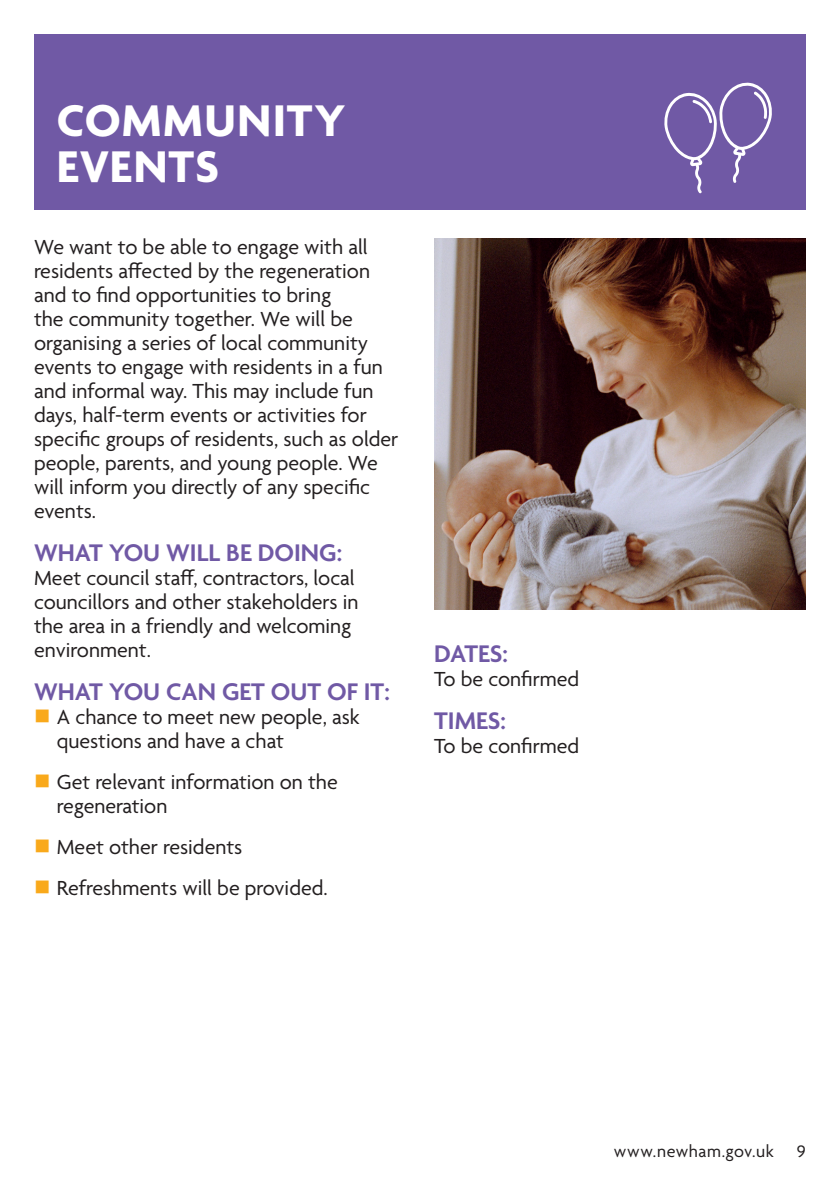
<style>
.page{position:relative;width:840px;height:1191px;background:#fff}
.page>*{position:absolute;margin:0;border:0;box-sizing:border-box;transform-origin:0 0}
._2nd_head{font:700 48px/46px "Agenda";letter-spacing:.025em;color:#fff}
._3RD_SUB{font:600 26px "Agenda";color:#7059a5}
.Body{font:22px/24px "Agenda";color:#231f20}
.t1{font:18px "Agenda";letter-spacing:.03em;color:#231f20}
</style>
<div class="page">
<div style="left:34px;top:34px;width:771px;height:176px;background:#7059a5"></div>
<img style="left:434px;top:238px;width:371px;height:371px">
<svg style="left:664px;top:82px;width:108px;height:111px"></svg>
<p class="_2nd_head" style="left:57px;top:101px;width:290px">COMMUNITY<br>EVENTS</p>
<p class="Body" style="left:34px;top:236px;width:365px">We want to be able to engage with all residents affected by the regeneration and to find opportunities to bring<br>the community together. We will be organising a series of local community events to engage with residents in a fun and informal way. This may include fun days, half-term events or activities for specific groups of residents, such as older people, parents, and young people. We will inform you directly of any specific events.</p>
<p class="_3RD_SUB" style="left:34px;top:539px;width:309px">WHAT YOU WILL BE DOING:</p>
<p class="Body" style="left:34px;top:567px;width:326px">Meet council staff, contractors, local councillors and other stakeholders in the area in a friendly and welcoming environment.</p>
<p class="_3RD_SUB" style="left:34px;top:678px;width:357px">WHAT YOU CAN GET OUT OF IT:</p>
<p class="Body" style="left:57px;top:706px;width:304px">A chance to meet new people, ask questions and have a chat</p>
<p class="Body" style="left:57px;top:771px;width:282px">Get relevant information on the regeneration</p>
<p class="Body" style="left:57px;top:836px;width:187px">Meet other residents</p>
<p class="Body" style="left:57px;top:877px;width:272px">Refreshments will be provided.</p>
<p class="_3RD_SUB" style="left:434px;top:640px;width:75px">DATES:</p>
<p class="Body" style="left:434px;top:668px;width:147px">To be confirmed</p>
<p class="_3RD_SUB" style="left:434px;top:707px;width:73px">TIMES:</p>
<p class="Body" style="left:434px;top:735px;width:147px">To be confirmed</p>
<p class="t1" style="left:613px;top:1141px;width:161px">www.newham.gov.uk</p>
<p class="t1" style="left:796px;top:1141px;width:10px">9</p>
</div>
